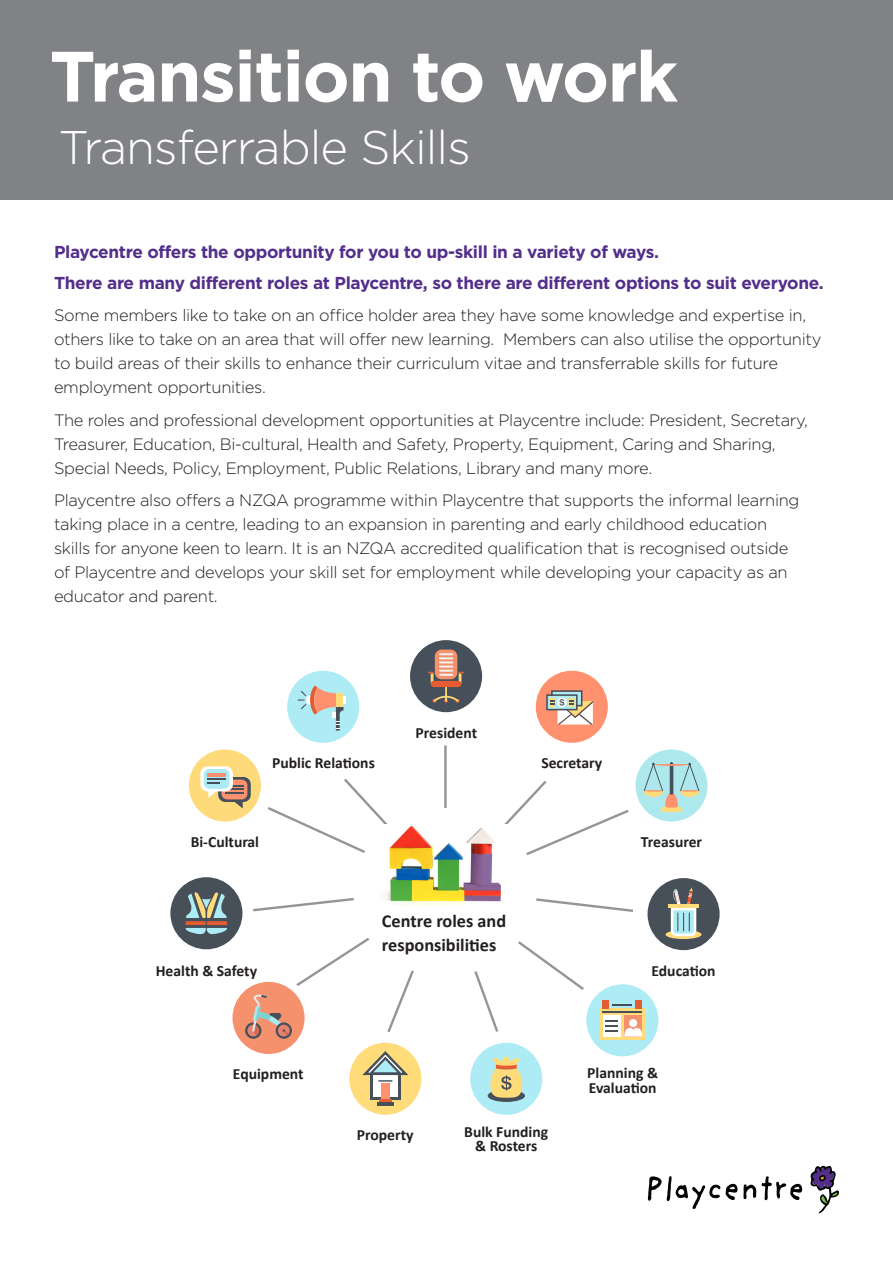
<style>
.page{position:relative;width:893px;height:1263px;background:#fff}
.page>*{position:absolute;margin:0;border:0;box-sizing:border-box;transform-origin:0 0}
.t1{font:700 71.1px "Gotham";letter-spacing:-.02em;color:#fff}
.t2{font:300 47.1px "Gotham";letter-spacing:-.02em;color:#fff}
.t3{font:700 18.3px/23.5px "Calibri";color:#231f20}
.t4{font:700 17.25px "Gotham";letter-spacing:-.02em;color:#532e8a}
.t5{font:300 16.5px/24px "Gotham";letter-spacing:-.02em;color:#231f20}
.bold_white_heading{font:700 15.6px/14.4px "Calibri";color:#231f20}
</style>
<div class="page">
<svg style="left:648px;top:1176px;width:154px;height:33px"></svg>
<svg style="left:810px;top:1166px;width:29px;height:47px"></svg>
<div style="left:0;top:0;width:893px;height:200px;background:#808285"></div>
<hr style="left:444px;top:745px;width:3px;height:144px;background:#939598">
<div style="left:410px;top:640px;width:72px;height:72px;background:#46505a;border-radius:50%"></div>
<div style="left:435px;top:650px;width:22px;height:29px;background:#f6916e;border-radius:7px"></div>
<svg style="left:428px;top:653px;width:36px;height:50px"></svg>
<div style="left:536px;top:671px;width:72px;height:72px;background:#ff916e;border-radius:50%"></div>
<svg style="left:546px;top:690px;width:47px;height:34px"></svg>
<div style="left:635px;top:749px;width:73px;height:72px;background:#ade8ed;border-radius:50%"></div>
<div style="left:647px;top:878px;width:73px;height:72px;background:#474f59;border-radius:50%"></div>
<div style="left:665px;top:930px;width:37px;height:9px;background:#f4d278;border-radius:50%"></div>
<div style="left:586px;top:984px;width:72px;height:72px;background:#adebf5;border-radius:50%"></div>
<svg style="left:599px;top:1036px;width:46px;height:3px"></svg>
<div style="left:470px;top:1043px;width:72px;height:72px;background:#adebf5;border-radius:50%"></div>
<div style="left:488px;top:1089px;width:37px;height:13px;background:#474f59;border-radius:50%"></div>
<svg style="left:490px;top:1056px;width:33px;height:42px"></svg>
<div style="left:349px;top:1043px;width:72px;height:72px;background:#ffdb7a;border-radius:50%"></div>
<svg style="left:370px;top:1081px;width:30px;height:18px"></svg>
<div style="left:373px;top:1075px;width:24px;height:21px;background:#fff"></div>
<div style="left:381px;top:1083px;width:8px;height:16px;background:#ff916e"></div>
<svg style="left:379px;top:1099px;width:12px;height:3px"></svg>
<hr style="left:377px;top:1102px;width:16px;height:3px;background:#474f59">
<svg style="left:362px;top:1051px;width:46px;height:30px"></svg>
<div style="left:232px;top:982px;width:73px;height:72px;background:#f6916e;border-radius:50%"></div>
<svg style="left:245px;top:1022px;width:16px;height:17px"></svg>
<svg style="left:276px;top:1022px;width:16px;height:17px"></svg>
<div style="left:170px;top:877px;width:72px;height:72px;background:#474f59;border-radius:50%"></div>
<div style="left:189px;top:749px;width:72px;height:72px;background:#feda7b;border-radius:50%"></div>
<svg style="left:186px;top:762px;width:514px;height:274px"></svg>
<div style="left:287px;top:671px;width:72px;height:72px;background:#adebf5;border-radius:50%"></div>
<svg style="left:298px;top:685px;width:48px;height:45px"></svg>
<p class="t1" style="left:50px;top:35px;width:630px">Transition to work</p>
<p class="t2" style="left:59px;top:117px;width:414px">Transferrable Skills</p>
<p class="t4" style="left:54px;top:242px;width:606px">Playcentre offers the opportunity for you to up-skill in a variety of ways.</p>
<p class="t4" style="left:54px;top:272px;width:771px">There are many different roles at Playcentre, so there are different options to suit everyone.</p>
<p class="t5" style="left:54px;top:303px;width:769px">Some members like to take on an office holder area they have some knowledge and expertise in, others like to take on an area that will offer new learning. Members can also utilise the opportunity to build areas of their skills to enhance their curriculum vitae and transferrable skills for future employment opportunities.</p>
<p class="t5" style="left:54px;top:407px;width:755px">The roles and professional development opportunities at Playcentre include: President, Secretary,<br>Treasurer, Education, Bi-cultural, Health and Safety, Property, Equipment, Caring and Sharing,<br>Special Needs, Policy, Employment, Public Relations, Library and many more.</p>
<p class="t5" style="left:54px;top:488px;width:747px">Playcentre also offers a NZQA programme within Playcentre that supports the informal learning taking place in a centre, leading to an expansion in parenting and early childhood education skills for anyone keen to learn. It is an NZQA accredited qualification that is recognised outside of Playcentre and develops your skill set for employment while developing your capacity as an educator and parent.</p>
<p class="bold_white_heading" style="left:416px;top:725px;width:63px">President</p>
<p class="bold_white_heading" style="left:272px;top:756px;width:104px">Public Relations</p>
<p class="bold_white_heading" style="left:541px;top:756px;width:62px">Secretary</p>
<p class="bold_white_heading" style="left:191px;top:834px;width:70px">Bi-Cultural</p>
<p class="bold_white_heading" style="left:641px;top:834px;width:63px">Treasurer</p>
<p class="t3" style="left:382px;top:909px;width:126px">Centre roles and responsibilities</p>
<p class="bold_white_heading" style="left:156px;top:963px;width:103px">Health &amp; Safety</p>
<p class="bold_white_heading" style="left:651px;top:963px;width:66px">Education</p>
<p class="bold_white_heading" style="left:233px;top:1067px;width:72px">Equipment</p>
<p class="bold_white_heading" style="left:357px;top:1128px;width:58px">Property</p>
<p class="bold_white_heading" style="left:464px;top:1124px;width:85px;text-align:center">Bulk Funding &amp; Rosters</p>
<p class="bold_white_heading" style="left:587px;top:1066px;width:72px">Planning &amp;<br>Evaluation</p>
</div>
